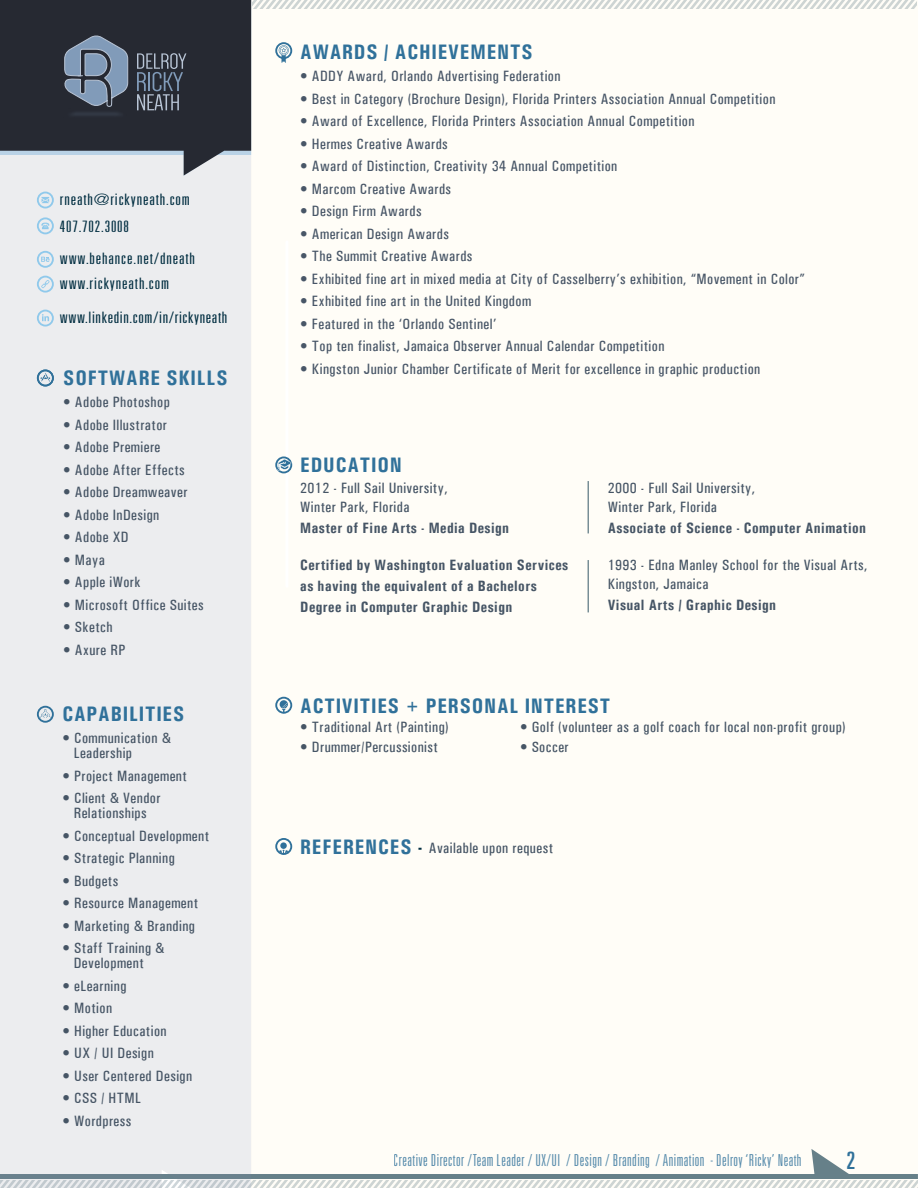
<style>
.page{position:relative;width:918px;height:1188px;background:#fff}
.page>*{position:absolute;margin:0;border:0;box-sizing:border-box;transform-origin:0 0}
.t1{font:ultra-condensed 24px "Univers";color:#30719a}
.t2{font:700 condensed 21px "Univers";letter-spacing:.04em;color:#30719a}
.t3{font:300 ultra-condensed 16.5px "Univers";letter-spacing:.025em;color:#30719a}
.t4{font:300 ultra-condensed 15.75px/33.9px "Univers";letter-spacing:.045em;color:#002d40;scale:1.25 1}
.t5{font:500 condensed 15px/19.5px "Univers";letter-spacing:.03em;color:#465565}
.t6{font:500 condensed 15px "Univers";letter-spacing:.03em;color:#485667}
.t7{font:700 condensed 15px/21px "Univers";letter-spacing:.03em;color:#465565}
.s1{font-weight:700;font-size:21px;color:#30719a}
.s2{font-weight:700;font-size:21px;color:#002d40}
</style>
<div class="page">
<div style="left:251px;top:0;width:667px;height:1188px;background:#fffdf7"></div>
<svg style="left:251px;top:1149px;width:667px;height:39px"></svg>
<div style="left:0;top:176px;width:251px;height:1012px;background:#ecedef"></div>
<svg style="left:253px;top:1px;width:663px;height:7px"></svg>
<svg style="left:37px;top:192px;width:17px;height:17px"></svg>
<svg style="left:37px;top:217px;width:17px;height:17px"></svg>
<svg style="left:37px;top:276px;width:17px;height:17px"></svg>
<svg style="left:37px;top:251px;width:17px;height:17px"></svg>
<svg style="left:37px;top:310px;width:17px;height:17px"></svg>
<hr style="left:588px;top:481px;width:1px;height:52px;background:#002d40">
<hr style="left:588px;top:560px;width:1px;height:52px;background:#002d40">
<hr style="left:285px;top:242px;width:3px;height:344px;background:#fff">
<svg style="left:275px;top:456px;width:17px;height:17px"></svg>
<svg style="left:275px;top:42px;width:17px;height:21px"></svg>
<svg style="left:275px;top:697px;width:17px;height:17px"></svg>
<svg style="left:275px;top:838px;width:17px;height:17px"></svg>
<svg style="left:37px;top:370px;width:17px;height:16px"></svg>
<svg style="left:37px;top:706px;width:17px;height:17px"></svg>
<svg style="left:0;top:0;width:251px;height:176px;background:#3c3f47"></svg>
<img style="left:15px;top:58px;width:162px;height:112px">
<svg style="left:63px;top:34px;width:66px;height:74px;background:#637287"></svg>
<svg style="left:137px;top:53px;width:49px;height:57px;background:#49505d"></svg>
<p class="t4" style="left:60px;top:182px;width:106px">rneath@rickyneath.com</p>
<p class="t4" style="left:60px;top:209px;width:57px">407.702.3008</p>
<p class="t4" style="left:60px;top:242px;width:110px">www.behance.net/dneath</p>
<p class="t4" style="left:60px;top:266px;width:135px">www.rickyneath.com www.linkedin.com/in/rickyneath</p>
<h2 class="t2" style="left:63px;top:365px;width:166px">SOFTWARE SKILLS</h2>
<p class="t5" style="left:63px;top:392px;width:108px">• Adobe Photoshop</p>
<p class="t5" style="left:63px;top:415px;width:105px">• Adobe Illustrator</p>
<p class="t5" style="left:63px;top:437px;width:99px">• Adobe Premiere</p>
<p class="t5" style="left:63px;top:460px;width:123px">• Adobe After Effects</p>
<p class="t5" style="left:63px;top:482px;width:126px">• Adobe Dreamweaver</p>
<p class="t5" style="left:63px;top:505px;width:98px">• Adobe InDesign</p>
<p class="t5" style="left:63px;top:527px;width:67px">• Adobe XD</p>
<p class="t5" style="left:63px;top:550px;width:43px">• Maya</p>
<p class="t5" style="left:63px;top:572px;width:79px">• Apple iWork</p>
<p class="t5" style="left:63px;top:595px;width:142px">• Microsoft Office Suites</p>
<p class="t5" style="left:63px;top:617px;width:51px">• Sketch</p>
<p class="t5" style="left:63px;top:640px;width:64px">• Axure RP</p>
<h2 class="t2" style="left:62px;top:702px;width:123px">CAPABILITIES</h2>
<p class="t5" style="left:74px;top:731px;width:99px;line-height:15px;text-indent:-11px">• Communication &amp;<br>Leadership</p>
<p class="t5" style="left:62px;top:766px;width:126px">• Project Management</p>
<p class="t5" style="left:62px;top:791px;width:100px;line-height:15px;text-align:center">• Client &amp; Vendor<br>Relationships</p>
<p class="t5" style="left:62px;top:826px;width:148px">• Conceptual Development</p>
<p class="t5" style="left:62px;top:849px;width:114px">• Strategic Planning</p>
<p class="t5" style="left:62px;top:871px;width:57px">• Budgets</p>
<p class="t5" style="left:62px;top:894px;width:137px">• Resource Management</p>
<p class="t5" style="left:62px;top:916px;width:134px">• Marketing &amp; Branding</p>
<p class="t5" style="left:74px;top:941px;width:92px;line-height:15px;text-indent:-11px">• Staff Training &amp;<br>Development</p>
<p class="t5" style="left:62px;top:976px;width:65px">• eLearning</p>
<p class="t5" style="left:62px;top:999px;width:51px">• Motion</p>
<p class="t5" style="left:62px;top:1021px;width:106px">• Higher Education</p>
<p class="t5" style="left:62px;top:1044px;width:93px">• UX / UI Design</p>
<p class="t5" style="left:62px;top:1066px;width:131px">• User Centered Design</p>
<p class="t5" style="left:62px;top:1089px;width:80px">• CSS / HTML</p>
<p class="t5" style="left:62px;top:1111px;width:70px">• Wordpress</p>
<h2 class="t2" style="left:300px;top:39px;width:234px">AWARDS / ACHIEVEMENTS</h2>
<p class="t6" style="left:300px;top:67px;width:262px">• ADDY Award, Orlando Advertising Federation</p>
<p class="t6" style="left:300px;top:90px;width:477px">• Best in Category (Brochure Design), Florida Printers Association Annual Competition</p>
<p class="t6" style="left:300px;top:112px;width:396px">• Award of Excellence, Florida Printers Association Annual Competition</p>
<p class="t6" style="left:300px;top:135px;width:149px">• Hermes Creative Awards</p>
<p class="t6" style="left:300px;top:157px;width:319px">• Award of Distinction, Creativity 34 Annual Competition</p>
<p class="t6" style="left:300px;top:180px;width:152px">• Marcom Creative Awards</p>
<p class="t6" style="left:300px;top:202px;width:123px">• Design Firm Awards</p>
<p class="t6" style="left:300px;top:225px;width:150px">• American Design Awards</p>
<p class="t6" style="left:300px;top:247px;width:174px">• The Summit Creative Awards</p>
<p class="t6" style="left:300px;top:270px;width:506px">• Exhibited fine art in mixed media at City of Casselberry’s exhibition, “Movement in Color”</p>
<p class="t6" style="left:300px;top:292px;width:232px">• Exhibited fine art in the United Kingdom</p>
<p class="t6" style="left:300px;top:315px;width:198px">• Featured in the ‘Orlando Sentinel’</p>
<p class="t6" style="left:300px;top:337px;width:366px">• Top ten finalist, Jamaica Observer Annual Calendar Competition</p>
<p class="t6" style="left:300px;top:360px;width:462px">• Kingston Junior Chamber Certificate of Merit for excellence in graphic production</p>
<h2 class="t2" style="left:300px;top:453px;width:103px">EDUCATION</h2>
<p class="t5" style="left:300px;top:478px;width:149px">2012 - Full Sail University,<br>Winter Park, Florida</p>
<p class="t7" style="left:300px;top:518px;width:210px">Master of Fine Arts - Media Design</p>
<p class="t7" style="left:300px;top:554px;width:270px">Certified by Washington Evaluation Services as having the equivalent of a Bachelors<br>Degree in Computer Graphic Design</p>
<p class="t5" style="left:608px;top:478px;width:149px">2000 - Full Sail University,<br>Winter Park, Florida</p>
<p class="t7" style="left:608px;top:518px;width:260px">Associate of Science - Computer Animation</p>
<p class="t5" style="left:608px;top:555px;width:261px">1993 - Edna Manley School for the Visual Arts,<br>Kingston, Jamaica</p>
<p class="t7" style="left:608px;top:594px;width:170px">Visual Arts / Graphic Design</p>
<h2 class="t2" style="left:300px;top:694px;width:312px">ACTIVITIES + PERSONAL INTEREST</h2>
<p class="t5" style="left:300px;top:718px;width:150px">• Traditional Art (Painting)</p>
<p class="t5" style="left:520px;top:718px;width:327px">• Golf (volunteer as a golf coach for local non-profit group)</p>
<p class="t5" style="left:300px;top:737px;width:139px">• Drummer/Percussionist</p>
<p class="t5" style="left:520px;top:737px;width:50px">• Soccer</p>
<p class="t5" style="left:300px;top:839px;width:254px"><span class="s1">REFERENCES</span> <span class="s2">-</span> Available upon request</p>
<p class="t3" style="left:394px;top:1152px;width:409px">Creative Director /Team Leader / UX/UI / Design / Branding / Animation - Delroy ‘Ricky’ Neath</p>
<h1 class="t1" style="left:847px;top:1147px;width:10px">2</h1>
</div>
